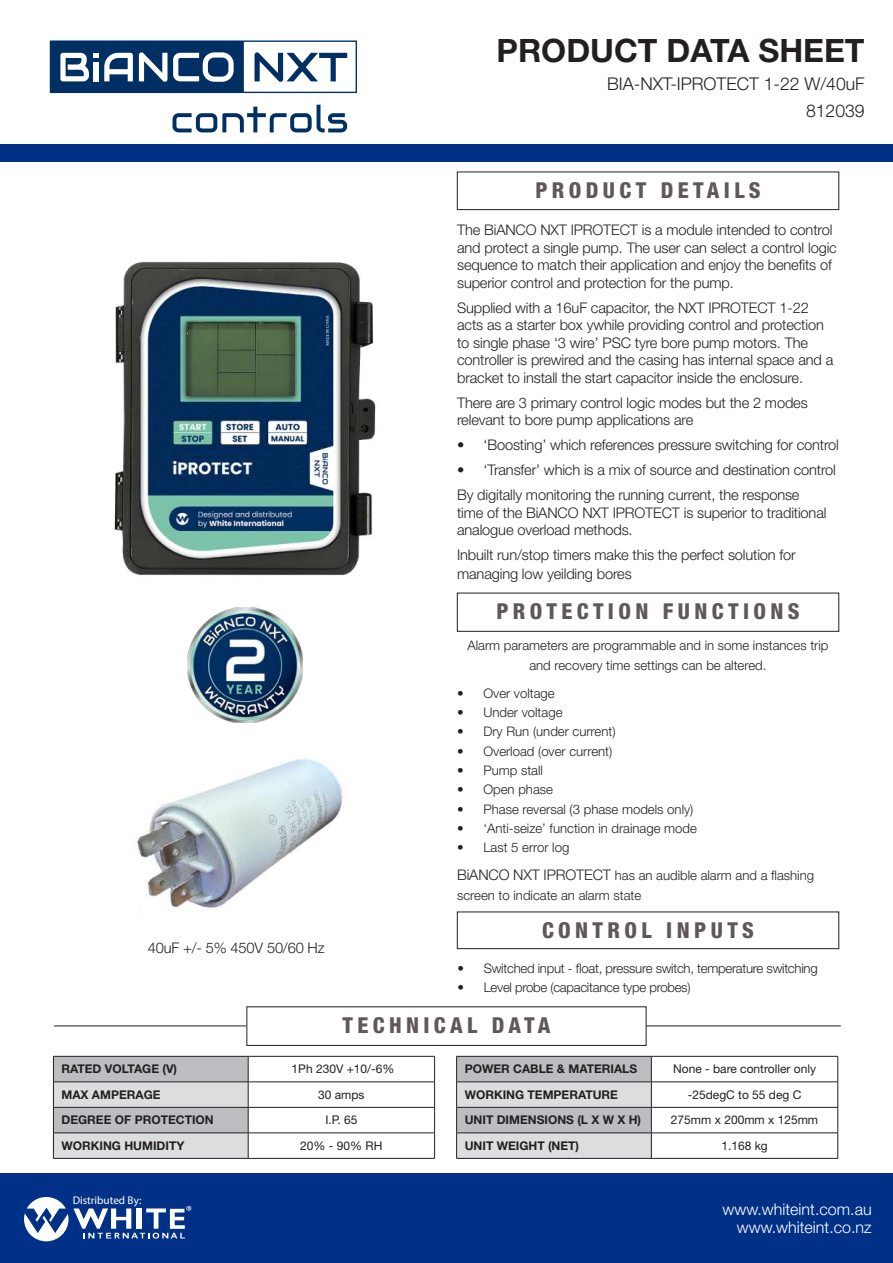
<style>
.page{position:relative;width:893px;height:1263px;background:#fff}
.page>*{position:absolute;margin:0;border:0;box-sizing:border-box;transform-origin:0 0}
.t1{font:700 32.25px "Helvetica Neue LT Std";color:#231f20}
.t2{font:800 condensed 21.9px "Helvetica Neue LT Std";letter-spacing:.2em;color:#5f585a}
.t3{font:300 17.55px/27.8px "Helvetica Neue LT Std";color:#231f20;text-align:right}
.t4{font:300 16.05px/17.5px "Helvetica Neue LT Std";color:#fff;text-align:right}
.t5{font:300 14.7px/17.5px "Helvetica Neue LT Std";letter-spacing:-.01em;color:#231f20}
.t6{font:300 13.2px/19.4px "Helvetica Neue LT Std";color:#231f20;text-align:center}
.t7{font:300 13.2px "Helvetica Neue LT Std";letter-spacing:-.02em;color:#231f20}
.t8{font:700 12px "Helvetica Neue LT Std";color:#231f20}
.t9{font:12px "Helvetica Neue LT Std";color:#231f20}
.t10{font:11.1px "Myriad Pro";color:#fff}
.s1{font-size:14.7px}
</style>
<div class="page">
<div style="left:0;top:145px;width:893px;height:17px;background:#003186"></div>
<div style="left:0;top:1174px;width:893px;height:89px;background:#003186"></div>
<svg style="left:24px;top:1197px;width:167px;height:44px"></svg>
<div style="left:457px;top:172px;width:382px;height:38px;border:1px solid #231f20"></div>
<svg style="left:50px;top:40px;width:307px;height:53px"></svg>
<svg style="left:173px;top:105px;width:174px;height:27px"></svg>
<img style="left:187px;top:607px;width:116px;height:115px">
<img style="left:137px;top:758px;width:206px;height:153px">
<hr style="left:54px;top:1026px;width:787px;height:1px;background:#231f20">
<div style="left:457px;top:912px;width:382px;height:37px;border:1px solid #231f20"></div>
<div style="left:247px;top:1007px;width:399px;height:38px;background:#fff"></div>
<img style="left:114px;top:261px;width:262px;height:315px">
<svg style="left:53px;top:1056px;width:382px;height:102px"></svg>
<hr style="left:53px;top:1158px;width:195px;height:1px;background:#231f20">
<hr style="left:248px;top:1158px;width:187px;height:1px;background:#231f20">
<svg style="left:456px;top:1056px;width:382px;height:102px"></svg>
<hr style="left:456px;top:1158px;width:195px;height:1px;background:#231f20">
<hr style="left:651px;top:1158px;width:187px;height:1px;background:#231f20">
<h1 class="t1" style="left:497px;top:30px;width:370px">PRODUCT DATA SHEET</h1>
<p class="t3" style="left:607px;top:69px;width:259px">BIA-NXT-IPROTECT 1-22 W/40uF<br>812039</p>
<h2 class="t2" style="left:535px;top:177px;width:227px">PRODUCT DETAILS</h2>
<p class="t5" style="left:457px;top:221px;width:381px">The BiANCO NXT IPROTECT is a module intended to control and protect a single pump. The user can select a control logic sequence to match their application and enjoy the benefits of superior control and protection for the pump.</p>
<p class="t5" style="left:457px;top:298px;width:378px">Supplied with a 16uF capacitor, the NXT IPROTECT 1-22 acts as a starter box ywhile providing control and protection to single phase ‘3 wire’ PSC tyre bore pump motors. The controller is prewired and the casing has internal space and a bracket to install the start capacitor inside the enclosure.</p>
<p class="t5" style="left:457px;top:394px;width:352px">There are 3 primary control logic modes but the 2 modes relevant to bore pump applications are</p>
<p class="t5" style="left:457px;top:436px;width:383px">• ‘Boosting’ which references pressure switching for control</p>
<p class="t5" style="left:457px;top:457px;width:380px;line-height:24.9px">• ‘Transfer’ which is a mix of source and destination control<br>By digitally monitoring the running current, the response</p>
<p class="t5" style="left:457px;top:503px;width:371px">time of the BiANCO NXT IPROTECT is superior to traditional analogue overload methods.</p>
<p class="t5" style="left:457px;top:545px;width:340px;line-height:19.4px">Inbuilt run/stop timers make this the perfect solution for managing low yeilding bores</p>
<h2 class="t2" style="left:496px;top:598px;width:305px">PROTECTION FUNCTIONS</h2>
<p class="t6" style="left:467px;top:636px;width:362px">Alarm parameters are programmable and in some instances trip and recovery time settings can be altered.</p>
<p class="t6" style="left:457px;top:683px;width:99px">• Over voltage</p>
<p class="t6" style="left:457px;top:702px;width:107px">• Under voltage</p>
<p class="t6" style="left:457px;top:722px;width:160px">• Dry Run (under current)</p>
<p class="t6" style="left:457px;top:741px;width:157px">• Overload (over current)</p>
<p class="t6" style="left:457px;top:760px;width:87px">• Pump stall</p>
<p class="t6" style="left:457px;top:780px;width:97px">• Open phase</p>
<p class="t6" style="left:457px;top:799px;width:238px">• Phase reversal (3 phase models only)</p>
<p class="t6" style="left:457px;top:818px;width:241px">• ‘Anti-seize’ function in drainage mode</p>
<p class="t6" style="left:457px;top:833px;width:358px;line-height:28px;text-align:left">• Last 5 error log<br><span class="s1">BiANCO NXT IPROTECT</span> has an audible alarm and a flashing</p>
<p class="t6" style="left:457px;top:885px;width:186px">screen to indicate an alarm state</p>
<p class="t5" style="left:148px;top:939px;width:178px">40uF +/- 5% 450V 50/60 Hz</p>
<h2 class="t2" style="left:542px;top:917px;width:213px">CONTROL INPUTS</h2>
<p class="t7" style="left:457px;top:960px;width:362px">• Switched input - float, pressure switch, temperature switching</p>
<p class="t7" style="left:457px;top:979px;width:235px">• Level probe (capacitance type probes)</p>
<h2 class="t2" style="left:342px;top:1011px;width:209px">TECHNICAL DATA</h2>
<p class="t8" style="left:62px;top:1062px;width:117px">RATED VOLTAGE (V)</p>
<p class="t9" style="left:292px;top:1062px;width:105px">1Ph 230V +10/-6%</p>
<p class="t8" style="left:62px;top:1087px;width:101px">MAX AMPERAGE</p>
<p class="t9" style="left:318px;top:1087px;width:48px">30 amps</p>
<p class="t8" style="left:62px;top:1113px;width:154px">DEGREE OF PROTECTION</p>
<p class="t9" style="left:325px;top:1113px;width:34px">I.P. 65</p>
<p class="t8" style="left:62px;top:1138px;width:124px">WORKING HUMIDITY</p>
<p class="t9" style="left:300px;top:1138px;width:84px">20% - 90% RH</p>
<p class="t10" style="left:73px;top:1193px;width:70px">Distributed By:</p>
<p class="t8" style="left:465px;top:1062px;width:174px">POWER CABLE &amp; MATERIALS</p>
<p class="t9" style="left:673px;top:1062px;width:144px">None - bare controller only</p>
<p class="t8" style="left:465px;top:1087px;width:155px">WORKING TEMPERATURE</p>
<p class="t9" style="left:688px;top:1087px;width:115px">-25degC to 55 deg C</p>
<p class="t8" style="left:465px;top:1113px;width:178px">UNIT DIMENSIONS (L X W X H)</p>
<p class="t9" style="left:671px;top:1113px;width:149px">275mm x 200mm x 125mm</p>
<p class="t8" style="left:465px;top:1138px;width:116px">UNIT WEIGHT (NET)</p>
<p class="t9" style="left:721px;top:1138px;width:48px">1.168 kg</p>
<p class="t4" style="left:723px;top:1201px;width:151px">www.whiteint.com.au www.whiteint.co.nz</p>
</div>
